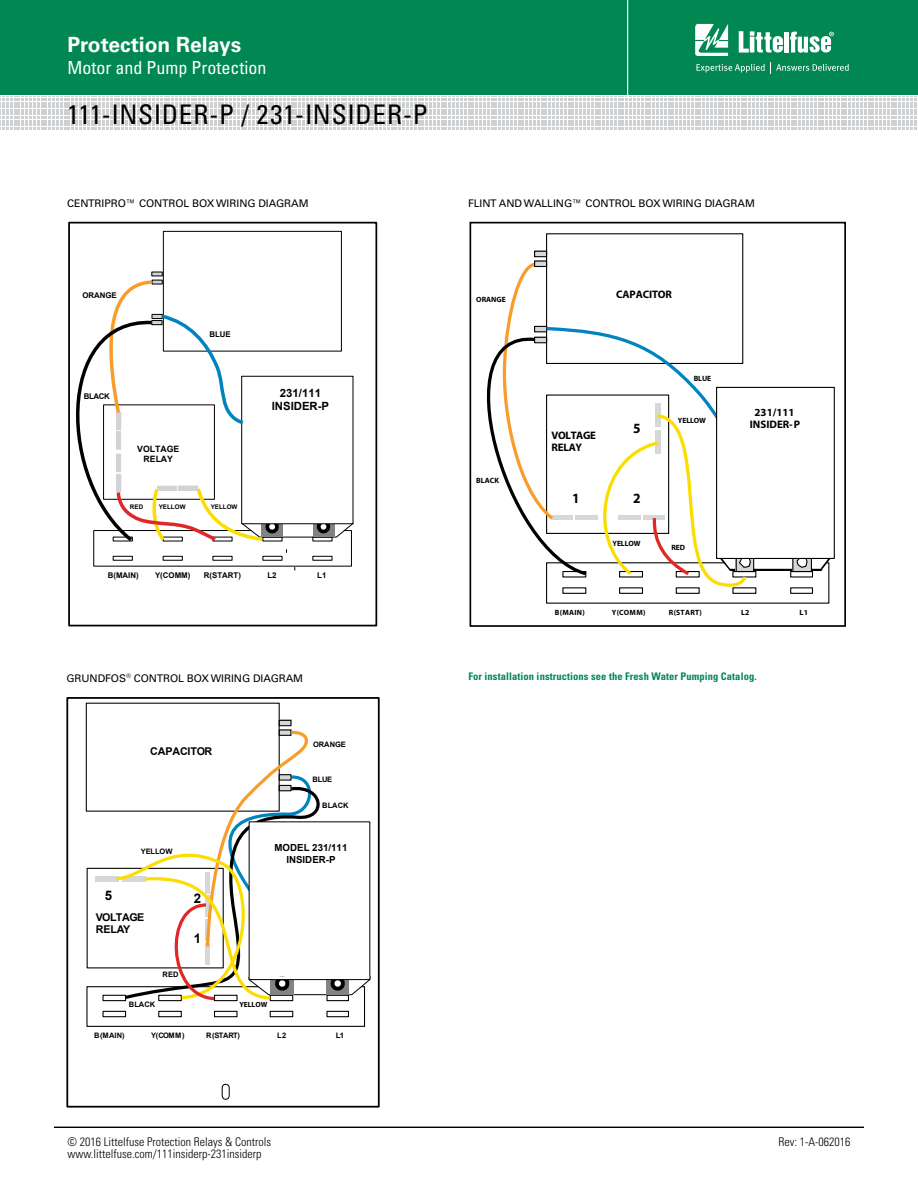
<style>
.page{position:relative;width:918px;height:1188px;background:#fff}
.page>*{position:absolute;margin:0;border:0;box-sizing:border-box;transform-origin:0 0}
.SERIES{font:condensed 27px "Univers LT Std";letter-spacing:.02em;color:#000}
.t1{font:700 21px "Univers LT Std";color:#fff}
.t2{font:condensed 18px "Univers LT Std";color:#fff}
.t3{font:700 14.1px "Myriad Pro";color:#000;scale:.95 1}
.t4{font:700 13.2px "Arial";color:#000}
.t5{font:300 condensed 12px "Univers LT Std";color:#000}
.t6{font:700 11.4px/13.6px "Arial";color:#000;text-align:center}
.t7{font:700 10.95px/12px "Myriad Pro";letter-spacing:-.015em;color:#000;text-align:center}
.t8{font:700 10.95px/12px "Myriad Pro";letter-spacing:-.035em;color:#000}
.t9{font:700 10.65px/11.9px "Arial";letter-spacing:-.04em;color:#000}
.t10{font:700 10.65px "Arial";letter-spacing:-.02em;color:#000}
.Facts_Subhead{font:10.5px "Univers LT Std";letter-spacing:-.005em;color:#000}
.Body_text{font:700 condensed 10.5px "Univers LT Std";letter-spacing:.01em;color:#008752}
.Diagram_subhead{font:10.5px "Univers LT Std";letter-spacing:-.005em;color:#000}
.t11{font:700 9.75px/11.7px "Arial";color:#000;text-align:center}
.t12{font:700 8.7px/10.5px "Arial";color:#000;text-align:center}
.t13{font:700 7.8px "Arial";color:#000}
.t14{font:700 7.65px "Myriad Pro";color:#000}
.t15{font:700 7.65px "Myriad Pro";color:#000;scale:1.05 1}
.t16{font:700 7.5px "Arial";letter-spacing:-.01em;color:#000}
.t17{font:700 7.5px "Myriad Pro";letter-spacing:-.015em;color:#000}
.t18{font:700 7.5px "Arial";letter-spacing:-.01em;color:#000;scale:1.05 1}
.t19{font:700 6.3px "Arial";color:#000}
</style>
<div class="page">
<div style="left:0;top:0;width:918px;height:95px;background:#008752"></div>
<svg style="left:0;top:96px;width:917px;height:34px"></svg>
<hr style="left:627px;top:0;width:1px;height:98px;background:#fff">
<svg style="left:695px;top:24px;width:33px;height:32px"></svg>
<div style="left:784px;top:32px;width:5px;height:21px;background:#fff"></div>
<svg style="left:790px;top:32px;width:44px;height:21px"></svg>
<svg style="left:739px;top:31px;width:44px;height:22px"></svg>
<svg style="left:696px;top:62px;width:153px;height:11px"></svg>
<hr style="left:54px;top:1127px;width:810px;height:1px;background:#000">
<div style="left:470px;top:222px;width:376px;height:405px;border:2px solid #000"></div>
<div style="left:534px;top:251px;width:12px;height:5px;background:#d6d7d8"></div>
<div style="left:534px;top:251px;width:13px;height:6px;border:1px solid #000"></div>
<div style="left:562px;top:587px;width:24px;height:7px;border:1px solid #000"></div>
<div style="left:619px;top:587px;width:24px;height:7px;border:1px solid #000"></div>
<div style="left:676px;top:587px;width:24px;height:7px;border:1px solid #000"></div>
<div style="left:732px;top:587px;width:24px;height:7px;border:1px solid #000"></div>
<div style="left:790px;top:587px;width:23px;height:7px;border:1px solid #000"></div>
<svg style="left:469px;top:261px;width:366px;height:329px"></svg>
<div style="left:534px;top:260px;width:12px;height:6px;background:#d6d7d8"></div>
<div style="left:534px;top:260px;width:13px;height:7px;border:1px solid #000"></div>
<div style="left:68px;top:222px;width:309px;height:404px;border:2px solid #000"></div>
<div style="left:163px;top:231px;width:179px;height:121px;border:1px solid #000"></div>
<div style="left:113px;top:556px;width:20px;height:5px;border:1px solid #000"></div>
<div style="left:163px;top:556px;width:20px;height:5px;border:1px solid #000"></div>
<div style="left:212px;top:556px;width:21px;height:5px;border:1px solid #000"></div>
<div style="left:262px;top:556px;width:21px;height:5px;border:1px solid #000"></div>
<div style="left:312px;top:556px;width:20px;height:5px;border:1px solid #000"></div>
<div style="left:151px;top:272px;width:12px;height:4px;border:1px solid #000"></div>
<svg style="left:68px;top:279px;width:286px;height:274px"></svg>
<div style="left:66px;top:697px;width:314px;height:411px;border:2px solid #000"></div>
<svg style="left:221px;top:1083px;width:9px;height:17px"></svg>
<div style="left:86px;top:703px;width:194px;height:109px;border:1px solid #000"></div>
<div style="left:280px;top:720px;width:12px;height:5px;background:#d6d7d8"></div>
<div style="left:279px;top:720px;width:13px;height:6px;border:1px solid #000"></div>
<div style="left:95px;top:876px;width:24px;height:6px;background:#d6d7d8"></div>
<div style="left:86px;top:986px;width:279px;height:41px;border:1px solid #000"></div>
<div style="left:103px;top:995px;width:23px;height:6px;border:1px solid #000"></div>
<div style="left:103px;top:1011px;width:23px;height:6px;border:1px solid #000"></div>
<div style="left:158px;top:1011px;width:24px;height:6px;border:1px solid #000"></div>
<div style="left:214px;top:1011px;width:24px;height:6px;border:1px solid #000"></div>
<div style="left:270px;top:1011px;width:23px;height:6px;border:1px solid #000"></div>
<div style="left:326px;top:1011px;width:23px;height:6px;border:1px solid #000"></div>
<svg style="left:113px;top:729px;width:258px;height:273px"></svg>
<h2 class="t1" style="left:68px;top:33px;width:175px">Protection Relays</h2>
<h3 class="t2" style="left:68px;top:56px;width:200px">Motor and Pump Protection</h3>
<p class="SERIES" style="left:67px;top:97px;width:362px">111-INSIDER-P / 231-INSIDER-P</p>
<p class="Facts_Subhead" style="left:67px;top:197px;width:243px">CENTRIPRO™ CONTROL BOX WIRING DIAGRAM</p>
<p class="t13" style="left:82px;top:290px;width:36px">ORANGE</p>
<p class="t13" style="left:209px;top:329px;width:23px">BLUE</p>
<p class="t13" style="left:84px;top:391px;width:27px">BLACK</p>
<p class="t12" style="left:137px;top:444px;width:44px">VOLTAGE<br>RELAY</p>
<p class="t19" style="left:130px;top:502px;width:15px">RED</p>
<p class="t19" style="left:159px;top:502px;width:28px">YELLOW</p>
<p class="t19" style="left:211px;top:502px;width:28px">YELLOW</p>
<p class="t6" style="left:272px;top:386px;width:59px">231/111<br>INSIDER-P</p>
<p class="t13" style="left:108px;top:570px;width:32px">B(MAIN)</p>
<p class="t13" style="left:155px;top:570px;width:37px">Y(COMM)</p>
<p class="t13" style="left:204px;top:570px;width:39px">R(START)</p>
<p class="t13" style="left:267px;top:570px;width:11px">L2</p>
<p class="t13" style="left:317px;top:570px;width:11px">L1</p>
<p class="Diagram_subhead" style="left:66px;top:672px;width:238px">GRUNDFOS<sup>®</sup> CONTROL BOX WIRING DIAGRAM</p>
<p class="t10" style="left:150px;top:744px;width:64px">CAPACITOR</p>
<p class="t16" style="left:313px;top:739px;width:34px">ORANGE</p>
<p class="t16" style="left:312px;top:774px;width:21px">BLUE</p>
<p class="t16" style="left:322px;top:800px;width:28px">BLACK</p>
<p class="t4" style="left:105px;top:886px;width:9px">5</p>
<p class="t16" style="left:141px;top:846px;width:33px">YELLOW</p>
<p class="t9" style="left:96px;top:911px;width:50px">VOLTAGE<br>RELAY</p>
<p class="t16" style="left:163px;top:969px;width:17px">RED</p>
<p class="t16" style="left:129px;top:999px;width:28px">BLACK</p>
<p class="t4" style="left:194px;top:890px;width:9px">2</p>
<p class="t4" style="left:194px;top:929px;width:9px">1</p>
<p class="t11" style="left:275px;top:842px;width:74px">MODEL 231/111<br>INSIDER-P</p>
<p class="t17" style="left:240px;top:1000px;width:29px">YELLOW</p>
<p class="t16" style="left:94px;top:1030px;width:32px">B(MAIN)</p>
<p class="t16" style="left:151px;top:1030px;width:35px">Y(COMM)</p>
<p class="t16" style="left:206px;top:1030px;width:35px">R(START)</p>
<p class="t16" style="left:277px;top:1030px;width:11px">L2</p>
<p class="t18" style="left:336px;top:1030px;width:10px">L1</p>
<p class="Facts_Subhead" style="left:468px;top:197px;width:288px">FLINT AND WALLING™ CONTROL BOX WIRING DIAGRAM</p>
<p class="t14" style="left:476px;top:295px;width:31px">ORANGE</p>
<p class="t14" style="left:476px;top:475px;width:24px">BLACK</p>
<p class="t7" style="left:616px;top:287px;width:57px">CAPACITOR</p>
<p class="t8" style="left:551px;top:429px;width:46px">VOLTAGE<br>RELAY</p>
<p class="t3" style="left:633px;top:419px;width:9px">5</p>
<p class="t14" style="left:694px;top:373px;width:19px">BLUE</p>
<p class="t14" style="left:678px;top:416px;width:30px">YELLOW</p>
<p class="t7" style="left:750px;top:406px;width:52px">231/111<br>INSIDER-P</p>
<p class="t3" style="left:572px;top:490px;width:9px">1</p>
<p class="t3" style="left:633px;top:490px;width:9px">2</p>
<p class="t14" style="left:613px;top:538px;width:30px">YELLOW</p>
<p class="t14" style="left:671px;top:543px;width:15px">RED</p>
<p class="t14" style="left:555px;top:608px;width:31px">B(MAIN)</p>
<p class="t14" style="left:612px;top:608px;width:35px">Y(COMM)</p>
<p class="t14" style="left:669px;top:608px;width:35px">R(START)</p>
<p class="t14" style="left:741px;top:608px;width:10px">L2</p>
<p class="t15" style="left:800px;top:608px;width:10px">L1</p>
<p class="Body_text" style="left:468px;top:670px;width:290px">For installation instructions see the Fresh Water Pumping Catalog.</p>
<p class="t5" style="left:68px;top:1134px;width:205px">© 2016 Littelfuse Protection Relays &amp; Controls</p>
<p class="t5" style="left:779px;top:1134px;width:73px">Rev: 1-A-062016</p>
<p class="t5" style="left:68px;top:1146px;width:195px">www.littelfuse.com/111insiderp-231insiderp</p>
</div>
